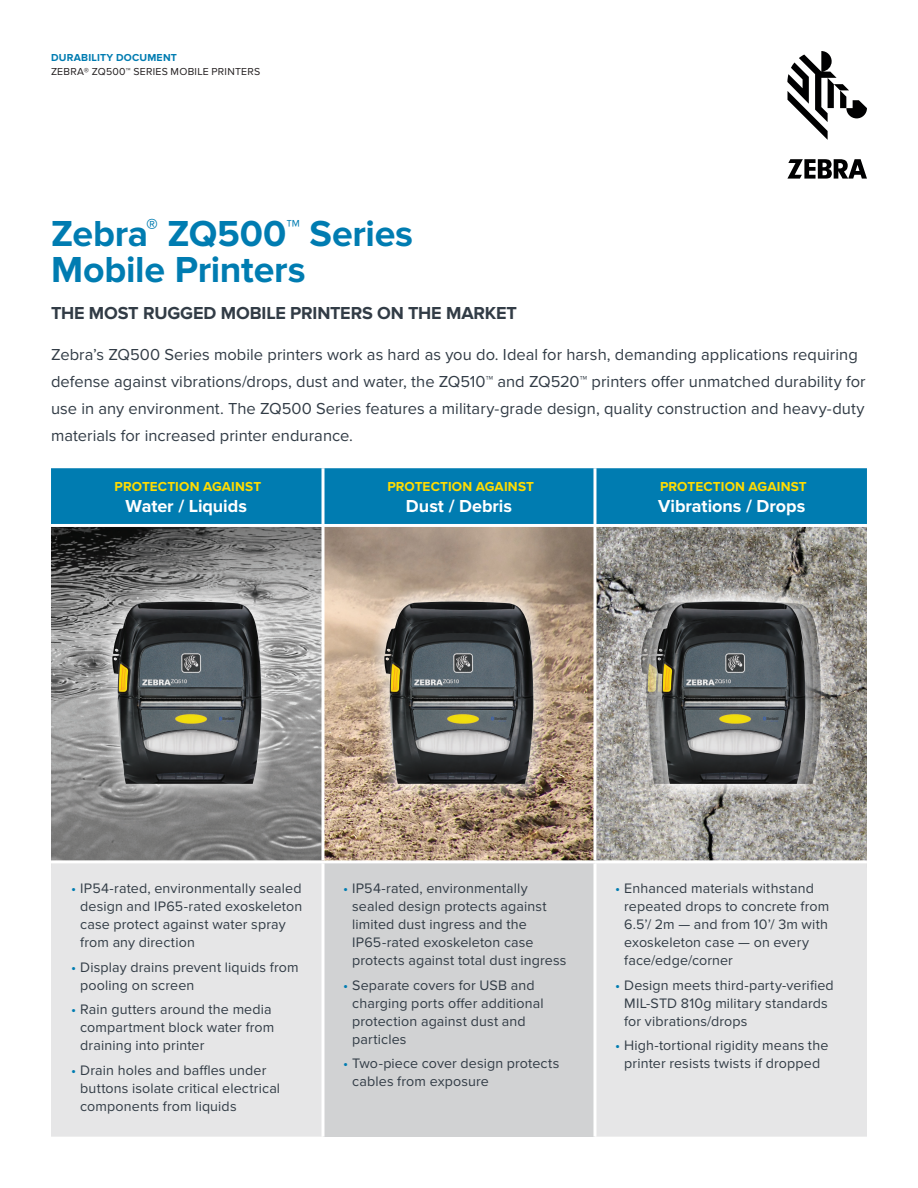
<style>
.page{position:relative;width:918px;height:1188px;background:#fff}
.page>*{position:absolute;margin:0;border:0;box-sizing:border-box;transform-origin:0 0}
.Cover_Headline{font:700 37.5px/36px "Proxima Nova";letter-spacing:-.005em;color:#007cb1}
.Chart_Product_Header{font:700 18px "Proxima Nova";color:#fff}
.Subhead{font:700 18px "Proxima Nova";letter-spacing:-.005em;color:#323c46}
.Intro_Copy_Cover{font:16.5px/27px "Proxima Nova";letter-spacing:.005em;color:#323c46}
.t1{font:14.25px/18px "Proxima Nova";letter-spacing:.01em;color:#323c46}
.Chart_Product_Header-2{font:700 13.5px "Proxima Nova";letter-spacing:.01em;color:#ffdc01}
.t2{font:10.5px/14.2px "Proxima Nova";letter-spacing:.025em;color:#231f20}
.s1{font-weight:700;color:#007cb1}
.s2{color:#007cb1}
</style>
<div class="page">
<img style="left:51px;top:527px;width:816px;height:333px">
<svg style="left:787px;top:51px;width:80px;height:89px"></svg>
<svg style="left:787px;top:159px;width:80px;height:20px"></svg>
<div style="left:51px;top:468px;width:816px;height:56px;background:#007cb1"></div>
<div style="left:51px;top:863px;width:816px;height:274px;background:#e6e6e7"></div>
<div style="left:323px;top:862px;width:272px;height:275px;background:#d1d2d3"></div>
<hr style="left:323px;top:860px;width:272px;height:3px;background:#fff">
<hr style="left:322px;top:527px;width:3px;height:333px;background:#fff">
<hr style="left:593px;top:527px;width:3px;height:333px;background:#fff">
<hr style="left:322px;top:863px;width:3px;height:274px;background:#fff">
<hr style="left:593px;top:863px;width:3px;height:274px;background:#fff">
<hr style="left:322px;top:468px;width:3px;height:56px;background:#fff">
<hr style="left:593px;top:468px;width:3px;height:56px;background:#fff">
<svg style="left:98px;top:587px;width:178px;height:211px;background:#a8a7a7"></svg>
<img style="left:112px;top:602px;width:150px;height:182px">
<img style="left:370px;top:587px;width:178px;height:211px">
<img style="left:384px;top:602px;width:150px;height:182px">
<svg style="left:627px;top:587px;width:15px;height:211px;background:#a6a4a0"></svg>
<svg style="left:820px;top:587px;width:16px;height:211px;background:#a29e98"></svg>
<svg style="left:642px;top:587px;width:178px;height:211px;background:#a8a6a2"></svg>
<img style="left:656px;top:602px;width:150px;height:182px">
<p class="t2" style="left:51px;top:50px;width:211px"><span class="s1">DURABILITY DOCUMENT<br></span>ZEBRA® ZQ500™ SERIES MOBILE PRINTERS</p>
<p class="Cover_Headline" style="left:51px;top:216px;width:364px">Zebra<sup>®</sup> ZQ500<sup>™</sup> Series<br>Mobile Printers</p>
<p class="Subhead" style="left:51px;top:303px;width:467px">THE MOST RUGGED MOBILE PRINTERS ON THE MARKET</p>
<p class="Intro_Copy_Cover" style="left:51px;top:341px;width:816px">Zebra’s ZQ500 Series mobile printers work as hard as you do. Ideal for harsh, demanding applications requiring defense against vibrations/drops, dust and water, the ZQ510™ and ZQ520™ printers offer unmatched durability for use in any environment. The ZQ500 Series features a military-grade design, quality construction and heavy-duty materials for increased printer endurance.</p>
<p class="Chart_Product_Header-2" style="left:115px;top:479px;width:148px">PROTECTION AGAINST</p>
<p class="Chart_Product_Header" style="left:126px;top:495px;width:123px">Water / Liquids</p>
<p class="Chart_Product_Header-2" style="left:387px;top:479px;width:148px">PROTECTION AGAINST</p>
<p class="Chart_Product_Header" style="left:406px;top:495px;width:108px">Dust / Debris</p>
<p class="Chart_Product_Header-2" style="left:660px;top:479px;width:148px">PROTECTION AGAINST</p>
<p class="Chart_Product_Header" style="left:658px;top:495px;width:149px">Vibrations / Drops</p>
<p class="t1" style="left:80px;top:880px;width:223px;text-indent:-9px"><span class="s2">•</span> IP54-rated, environmentally sealed design and IP65-rated exoskeleton case protect against water spray from any direction</p>
<p class="t1" style="left:80px;top:958px;width:220px;text-indent:-9px"><span class="s2">•</span> Display drains prevent liquids from pooling on screen</p>
<p class="t1" style="left:80px;top:1001px;width:196px;text-indent:-9px"><span class="s2">•</span> Rain gutters around the media compartment block water from draining into printer</p>
<p class="t1" style="left:80px;top:1061px;width:201px;text-indent:-9px"><span class="s2">•</span> Drain holes and baffles under buttons isolate critical electrical components from liquids</p>
<p class="t1" style="left:352px;top:880px;width:216px;text-indent:-9px"><span class="s2">•</span> IP54-rated, environmentally sealed design protects against limited dust ingress and the<br>IP65-rated exoskeleton case protects against total dust ingress</p>
<p class="t1" style="left:352px;top:976px;width:193px;text-indent:-9px"><span class="s2">•</span> Separate covers for USB and charging ports offer additional protection against dust and particles</p>
<p class="t1" style="left:352px;top:1055px;width:209px;text-indent:-9px"><span class="s2">•</span> Two-piece cover design protects cables from exposure</p>
<p class="t1" style="left:624px;top:880px;width:207px;text-indent:-9px"><span class="s2">•</span> Enhanced materials withstand repeated drops to concrete from<br>6.5’/ 2m — and from 10’/ 3m with exoskeleton case — on every face/edge/corner</p>
<p class="t1" style="left:624px;top:976px;width:211px;text-indent:-9px"><span class="s2">•</span> Design meets third-party-verified<br>MIL-STD 810g military standards for vibrations/drops</p>
<p class="t1" style="left:615px;top:1037px;width:215px;text-align:center"><span class="s2">•</span> High-tortional rigidity means the printer resists twists if dropped</p>
</div>
